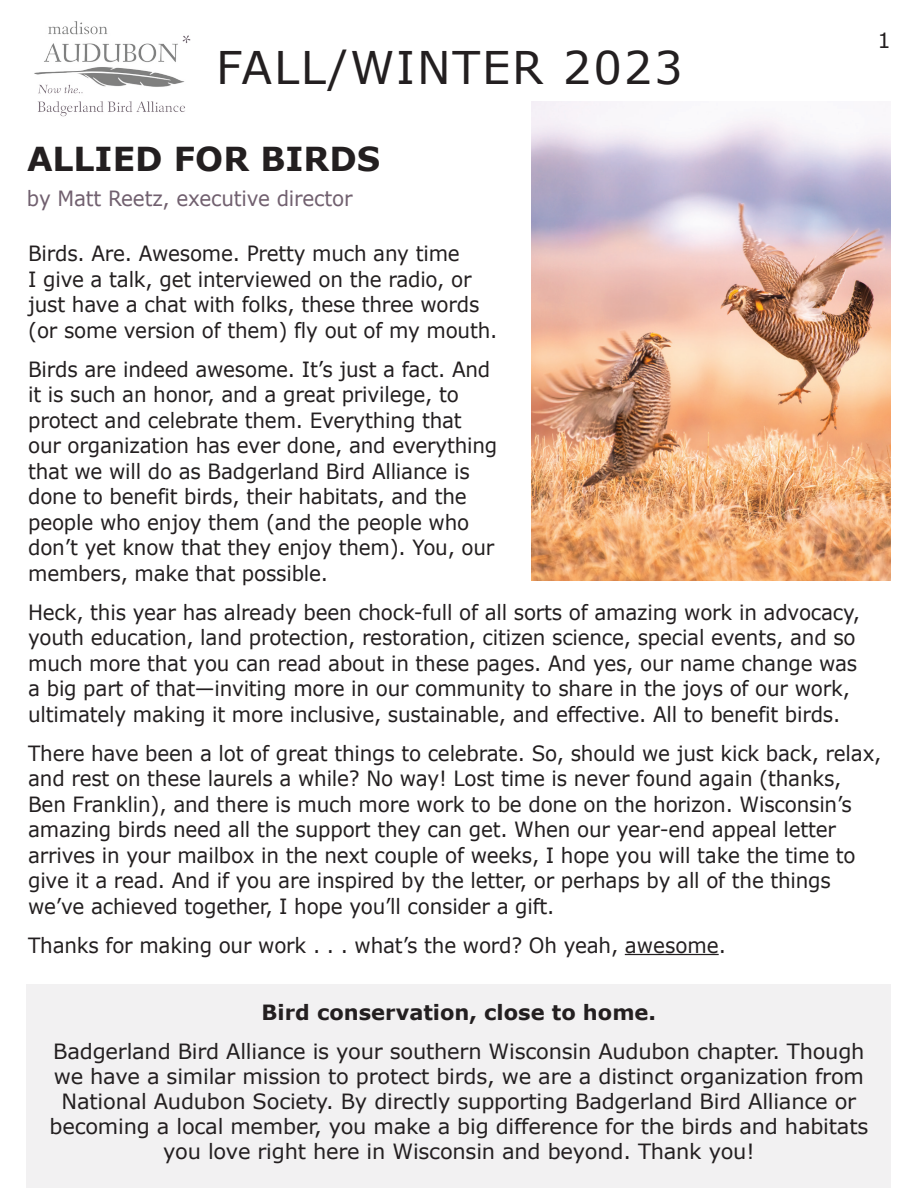
<style>
.page{position:relative;width:918px;height:1188px;background:#fff}
.page>*{position:absolute;margin:0;border:0;box-sizing:border-box;transform-origin:0 0}
.t1{font:45px "Verdana";letter-spacing:.04em;color:#231f20}
.t2{font:700 33px "Verdana";color:#231f20}
.t3{font:21px/25.5px "Verdana";letter-spacing:-.01em;color:#231f20;scale:.95 1}
.t4{font:21px/25.2px "Verdana";letter-spacing:-.01em;color:#231f20;text-align:center}
.t5{font:21px "Verdana";letter-spacing:-.01em;color:#71606f;scale:.95 1}
.t6{font:700 21px "Verdana";color:#231f20}
</style>
<div class="page">
<img style="left:34px;top:21px;width:157px;height:96px">
<hr style="left:625px;top:954px;width:94px;height:1px;background:#231f20">
<img style="left:532px;top:102px;width:359px;height:478px">
<div style="left:27px;top:984px;width:864px;height:204px;background:#f2f1f2"></div>
<h1 class="t1" style="left:216px;top:39px;width:468px">FALL/WINTER 2023</h1>
<h2 class="t2" style="left:27px;top:135px;width:355px">ALLIED FOR BIRDS</h2>
<p class="t5" style="left:27px;top:185px;width:344px">by Matt Reetz, executive director</p>
<p class="t4" style="left:878px;top:28px;width:15px">1</p>
<p class="t3" style="left:28px;top:241px;width:495px">Birds. Are. Awesome. Pretty much any time<br>I give a talk, get interviewed on the radio, or just have a chat with folks, these three words (or some version of them) fly out of my mouth.</p>
<p class="t3" style="left:28px;top:357px;width:495px">Birds are indeed awesome. It’s just a fact. And it is such an honor, and a great privilege, to protect and celebrate them. Everything that our organization has ever done, and everything that we will do as Badgerland Bird Alliance is done to benefit birds, their habitats, and the people who enjoy them (and the people who don’t yet know that they enjoy them). You, our members, make that possible.</p>
<p class="t3" style="left:28px;top:600px;width:877px">Heck, this year has already been chock-full of all sorts of amazing work in advocacy, youth education, land protection, restoration, citizen science, special events, and so much more that you can read about in these pages. And yes, our name change was a big part of that—inviting more in our community to share in the joys of our work, ultimately making it more inclusive, sustainable, and effective. All to benefit birds.</p>
<p class="t3" style="left:28px;top:740px;width:900px">There have been a lot of great things to celebrate. So, should we just kick back, relax, and rest on these laurels a while? No way! Lost time is never found again (thanks, Ben Franklin), and there is much more work to be done on the horizon. Wisconsin’s amazing birds need all the support they can get. When our year-end appeal letter arrives in your mailbox in the next couple of weeks, I hope you will take the time to give it a read. And if you are inspired by the letter, or perhaps by all of the things we’ve achieved together, I hope you’ll consider a gift.</p>
<p class="t3" style="left:28px;top:932px;width:736px">Thanks for making our work . . . what’s the word? Oh yeah, awesome.</p>
<p class="t6" style="left:262px;top:997px;width:396px">Bird conservation, close to home.</p>
<p class="t4" style="left:50px;top:1039px;width:820px">Badgerland Bird Alliance is your southern Wisconsin Audubon chapter. Though we have a similar mission to protect birds, we are a distinct organization from National Audubon Society. By directly supporting Badgerland Bird Alliance or becoming a local member, you make a big difference for the birds and habitats you love right here in Wisconsin and beyond. Thank you!</p>
</div>
